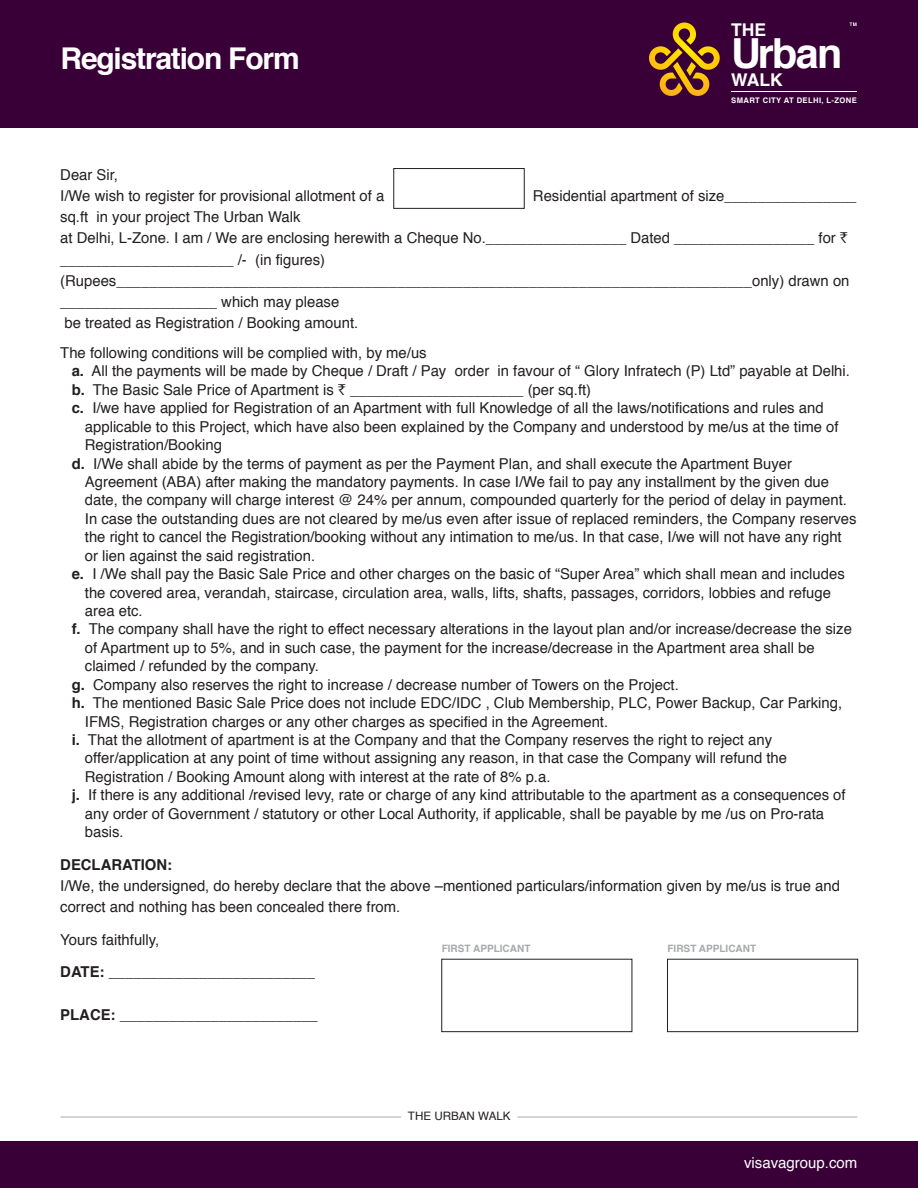
<style>
.page{position:relative;width:918px;height:1188px;background:#fff}
.page>*{position:absolute;margin:0;border:0;box-sizing:border-box;transform-origin:0 0}
.t1{font:700 41.4px "Helvetica";letter-spacing:-.04em;color:#fff}
.t2{font:700 30px "Helvetica";letter-spacing:-.04em;color:#fff}
.t3{font:700 17.55px "Helvetica";color:#fff}
.t4{font:15px/21.1px "Helvetica";color:#231f20}
.t5{font:700 15px "Helvetica";color:#231f20}
.t6{font:15px "Helvetica";color:#fff}
.t7{font:11.55px "Helvetica";color:#231f20}
.t8{font:700 10.2px "Helvetica";color:#a7a9ac}
.t9{font:700 7.65px "Helvetica";letter-spacing:.05em;color:#fff}
.s1{font-family:"Rupee Foradian"}
.s2{font-weight:700}
</style>
<div class="page">
<div style="left:0;top:0;width:918px;height:128px;background:#380036"></div>
<div style="left:393px;top:168px;width:132px;height:41px;border:1px solid #231f20"></div>
<hr style="left:731px;top:92px;width:126px;height:1px;background:#fff">
<svg style="left:850px;top:23px;width:7px;height:3px"></svg>
<svg style="left:649px;top:22px;width:71px;height:74px"></svg>
<div style="left:0;top:1141px;width:918px;height:47px;background:#380036"></div>
<div style="left:442px;top:959px;width:190px;height:73px;border:1px solid #231f20"></div>
<div style="left:667px;top:959px;width:191px;height:73px;border:1px solid #231f20"></div>
<hr style="left:61px;top:1117px;width:340px;height:1px;background:#a7a9ac">
<hr style="left:517px;top:1117px;width:340px;height:1px;background:#a7a9ac">
<h2 class="t2" style="left:61px;top:35px;width:241px">Registration Form</h2>
<p class="t3" style="left:731px;top:15px;width:37px">THE</p>
<p class="t3" style="left:731px;top:66px;width:53px">WALK</p>
<p class="t9" style="left:731px;top:95px;width:127px">SMART CITY AT DELHI, L-ZONE</p>
<h1 class="t1" style="left:731px;top:20px;width:113px">Urban</h1>
<p class="t4" style="left:60px;top:165px;width:326px">Dear Sir,<br>I/We wish to register for provisional allotment of a</p>
<p class="t4" style="left:533px;top:186px;width:325px">Residential apartment of size________________</p>
<p class="t4" style="left:60px;top:207px;width:791px">sq.ft in your project The Urban Walk<br>at Delhi, L-Zone. I am / We are enclosing herewith a Cheque No._________________ Dated _________________ for <span class="s1">` </span>_____________________ /- (in figures) (Rupees_____________________________________________________________________________only) drawn on ___________________ which may please<br>be treated as Registration / Booking amount.</p>
<p class="t4" style="left:72px;top:344px;width:780px;line-height:18.5px;text-indent:-11px">The following conditions will be complied with, by me/us<br><span class="s2">a.</span> All the payments will be made by Cheque / Draft / Pay order in favour of “ Glory Infratech (P) Ltd” payable at Delhi. <span class="s2">b.</span> The Basic Sale Price of Apartment is <span class="s1">`</span> _____________________ (per sq.ft)<br><span class="s2">c.</span> I/we have applied for Registration of an Apartment with full Knowledge of all the laws/notifications and rules and</p>
<p class="t4" style="left:85px;top:416px;width:755px">applicable to this Project, which have also been explained by the Company and understood by me/us at the time of</p>
<p class="t4" style="left:85px;top:435px;width:138px">Registration/Booking</p>
<p class="t4" style="left:72px;top:453px;width:722px"><span class="s2">d.</span> I/We shall abide by the terms of payment as per the Payment Plan, and shall execute the Apartment Buyer</p>
<p class="t4" style="left:85px;top:472px;width:746px">Agreement (ABA) after making the mandatory payments. In case I/We fail to pay any installment by the given due</p>
<p class="t4" style="left:85px;top:490px;width:764px">date, the company will charge interest @ 24% per annum, compounded quarterly for the period of delay in payment.</p>
<p class="t4" style="left:85px;top:508px;width:773px">In case the outstanding dues are not cleared by me/us even after issue of replaced reminders, the Company reserves</p>
<p class="t4" style="left:85px;top:527px;width:758px">the right to cancel the Registration/booking without any intimation to me/us. In that case, I/we will not have any right</p>
<p class="t4" style="left:85px;top:545px;width:232px">or lien against the said registration.</p>
<p class="t4" style="left:72px;top:564px;width:775px"><span class="s2">e.</span> I /We shall pay the Basic Sale Price and other charges on the basic of “Super Area” which shall mean and includes</p>
<p class="t4" style="left:85px;top:582px;width:748px">the covered area, verandah, staircase, circulation area, walls, lifts, shafts, passages, corridors, lobbies and refuge</p>
<p class="t4" style="left:85px;top:601px;width:59px">area etc.</p>
<p class="t4" style="left:72px;top:619px;width:782px"><span class="s2">f.</span> The company shall have the right to effect necessary alterations in the layout plan and/or increase/decrease the size</p>
<p class="t4" style="left:85px;top:637px;width:731px">of Apartment up to 5%, and in such case, the payment for the increase/decrease in the Apartment area shall be</p>
<p class="t4" style="left:85px;top:656px;width:236px">claimed / refunded by the company.</p>
<p class="t4" style="left:72px;top:674px;width:609px"><span class="s2">g.</span> Company also reserves the right to increase / decrease number of Towers on the Project.</p>
<p class="t4" style="left:72px;top:693px;width:772px"><span class="s2">h.</span> The mentioned Basic Sale Price does not include EDC/IDC , Club Membership, PLC, Power Backup, Car Parking,</p>
<p class="t4" style="left:85px;top:711px;width:525px">IFMS, Registration charges or any other charges as specified in the Agreement.</p>
<p class="t4" style="left:72px;top:730px;width:702px"><span class="s2">i.</span> That the allotment of apartment is at the Company and that the Company reserves the right to reject any</p>
<p class="t4" style="left:85px;top:748px;width:704px">offer/application at any point of time without assigning any reason, in that case the Company will refund the</p>
<p class="t4" style="left:85px;top:767px;width:467px">Registration / Booking Amount along with interest at the rate of 8% p.a.</p>
<p class="t4" style="left:72px;top:785px;width:775px"><span class="s2">j.</span> If there is any additional /revised levy, rate or charge of any kind attributable to the apartment as a consequences of</p>
<p class="t4" style="left:85px;top:803px;width:741px">any order of Government / statutory or other Local Authority, if applicable, shall be payable by me /us on Pro-rata</p>
<p class="t4" style="left:85px;top:822px;width:40px">basis.</p>
<p class="t5" style="left:60px;top:852px;width:113px">DECLARATION:</p>
<p class="t4" style="left:60px;top:876px;width:781px">I/We, the undersigned, do hereby declare that the above –mentioned particulars/information given by me/us is true and correct and nothing has been concealed there from.</p>
<p class="t4" style="left:60px;top:929px;width:101px">Yours faithfully,</p>
<p class="t5" style="left:60px;top:960px;width:256px">DATE: _________________________</p>
<p class="t5" style="left:60px;top:1002px;width:259px">PLACE: ________________________</p>
<p class="t8" style="left:442px;top:940px;width:90px">FIRST APPLICANT</p>
<p class="t8" style="left:668px;top:940px;width:90px">FIRST APPLICANT</p>
<p class="t7" style="left:408px;top:1107px;width:104px">THE URBAN WALK</p>
<p class="t6" style="left:744px;top:1151px;width:115px">visavagroup.com</p>
</div>
